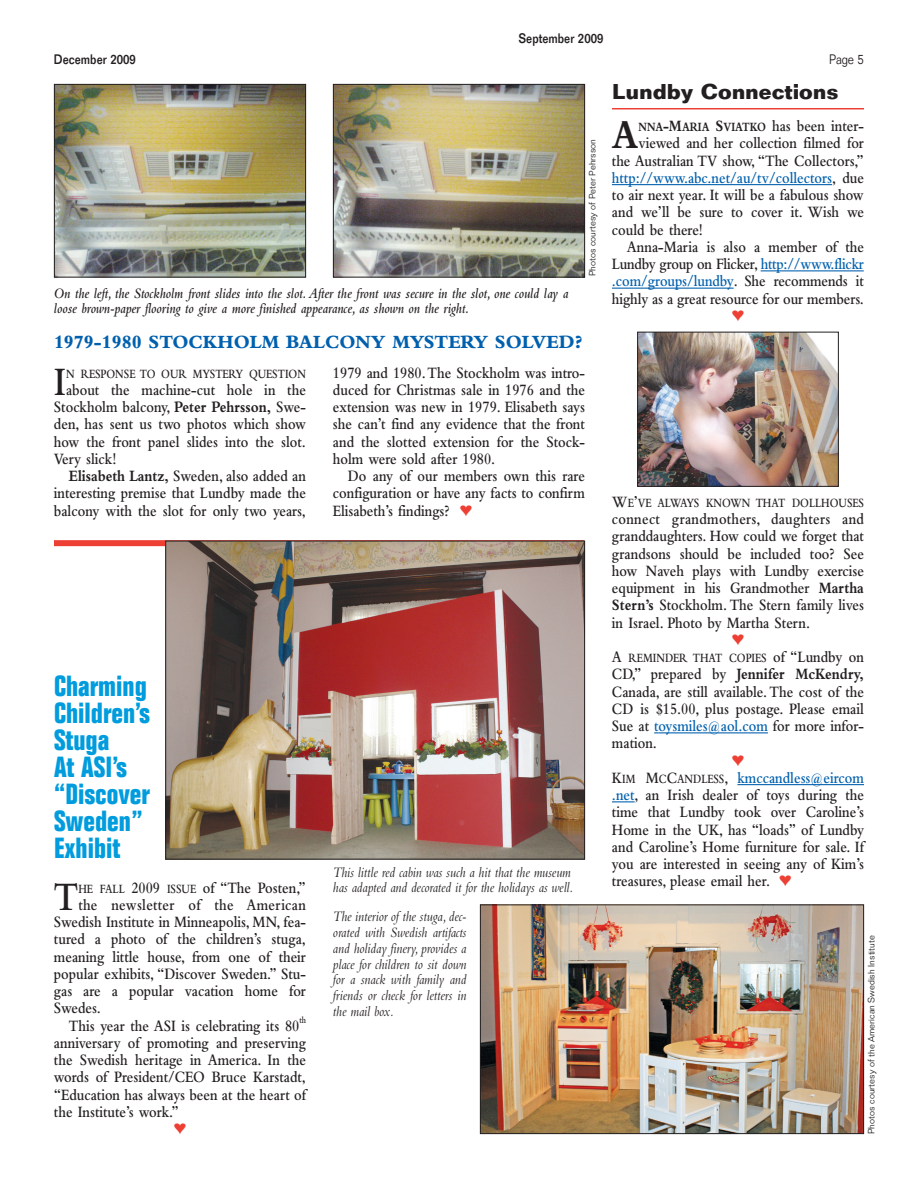
<style>
.page{position:relative;width:918px;height:1188px;background:#fff}
.page>*{position:absolute;margin:0;border:0;box-sizing:border-box;transform-origin:0 0}
.t1{font:600 42.15px "Bembo";color:#231f20;scale:.85 1}
.t2{font:700 42.15px "Bembo";color:#231f20;scale:.85 1}
.t3{font:700 condensed 28.5px/27px "Folio";color:#009cdd}
.t4{font:700 21px "Folio";color:#231f20}
.t5{font:800 19.5px "Bembo";color:#0160ae}
.t6{font:600 16.5px/17.2px "Bembo";color:#231f20;text-align:justify;scale:.85 1}
.t7{font:600 16.5px "Bembo";letter-spacing:.02em;color:#231f20;scale:.85 1}
.t8{font:italic 15px/15.8px "Bembo";color:#231f20;scale:.85 1}
.t9{font:italic 600 15px/15.8px "Bembo";color:#231f20;scale:.85 1}
.t10{font:500 13.5px "Folio";color:#231f20;scale:.85 1}
.t11{font:300 13.5px "Folio";color:#231f20;scale:.85 1}
.t12{font:600 13.2px "Bembo";color:#231f20;scale:.8 1}
.t13{font:700 13.2px "Bembo";color:#231f20;scale:.8 1}
.t14{font:600 9.9px "Bembo";color:#231f20;scale:.78 1}
.t15{font:300 9px "Folio";color:#231f20}
.s1{color:#ee3f34}
.s2{font-weight:700}
.s3{font-size:13.2px}
.s4{font-size:16.5px}
.s5{font-weight:600;font-size:16.5px}
.s6{color:#0160ae}
</style>
<div class="page">
<hr style="left:612px;top:108px;width:252px;height:1px;background:#ee3f34">
<hr style="left:612px;top:184px;width:220px;height:1px;background:#0160ae">
<hr style="left:761px;top:271px;width:103px;height:1px;background:#0160ae">
<hr style="left:612px;top:288px;width:122px;height:1px;background:#0160ae">
<hr style="left:659px;top:733px;width:109px;height:1px;background:#0160ae">
<hr style="left:737px;top:784px;width:127px;height:1px;background:#0160ae">
<svg style="left:612px;top:802px;width:23px;height:1px"></svg>
<img style="left:639px;top:334px;width:198px;height:151px">
<div style="left:637px;top:332px;width:202px;height:155px;border:1px solid #231f20"></div>
<img style="left:56px;top:86px;width:248px;height:190px">
<div style="left:54px;top:84px;width:252px;height:194px;border:1px solid #231f20"></div>
<img style="left:335px;top:86px;width:248px;height:190px">
<div style="left:333px;top:84px;width:252px;height:194px;border:1px solid #231f20"></div>
<div style="left:54px;top:540px;width:530px;height:6px;background:#ee3f34"></div>
<img style="left:482px;top:906px;width:380px;height:226px">
<div style="left:480px;top:904px;width:384px;height:230px;border:1px solid #231f20"></div>
<img style="left:167px;top:543px;width:416px;height:315px">
<div style="left:165px;top:541px;width:420px;height:319px;border:1px solid #231f20"></div>
<p class="t10" style="left:519px;top:33px;width:101px">September 2009</p>
<p class="t10" style="left:54px;top:54px;width:98px">December 2009</p>
<p class="t11" style="left:829px;top:54px;width:43px">Page 5</p>
<p class="t15" style="left:589px;top:276px;width:139px;rotate:-90deg">Photos courtesy of Peter Pehrsson</p>
<p class="t9" style="left:54px;top:286px;width:607px">On the left, the Stockholm front slides into the slot. After the front was secure in the slot, one could lay a loose brown-paper flooring to give a more finished appearance, as shown on the right.</p>
<p class="t5" style="left:54px;top:335px;width:530px">1979-1980 STOCKHOLM BALCONY MYSTERY SOLVED?</p>
<p class="t6" style="left:333px;top:365px;width:298px">1979 and 1980. The Stockholm was intro&shy;duced for Christmas sale in 1976 and the extension was new in 1979. Elisabeth says she can’t find any evidence that the front and the slotted extension for the Stock&shy;holm were sold after 1980.</p>
<p class="t6" style="left:333px;top:469px;width:298px;text-indent:15px">Do any of our members own this rare configuration or have any facts to confirm Elisabeth’s findings? <span class="s1">♥</span></p>
<h1 class="t1" style="left:54px;top:367px;width:16px">I</h1>
<p class="t12" style="left:66px;top:369px;width:301px">N RESPONSE TO OUR MYSTERY QUESTION</p>
<p class="t6" style="left:54px;top:383px;width:298px;text-indent:12px">about the machine-cut hole in the Stockholm balcony, <span class="s2">Peter Pehrsson,</span> Swe&shy;den, has sent us two photos which show how the front panel slides into the slot.<br>Very slick!</p>
<p class="t6" style="left:54px;top:469px;width:298px;text-indent:15px"><span class="s2">Elisabeth Lantz,</span> Sweden, also added an interesting premise that Lundby made the balcony with the slot for only two years,</p>
<h2 class="t3" style="left:54px;top:675px;width:98px">Charming<br>Children’s<br>Stuga<br>At ASI’s “Discover<br>Sweden”<br>Exhibit</h2>
<h1 class="t1" style="left:54px;top:882px;width:30px">T</h1>
<p class="t6" style="left:78px;top:880px;width:269px"><span class="s3">HE FALL</span> 2009 <span class="s3">ISSUE</span> of “The Posten,”</p>
<p class="t7" style="left:78px;top:899px;width:269px">the newsletter of the American</p>
<p class="t6" style="left:54px;top:915px;width:298px">Swedish Institute in Minneapolis, MN, fea-</p>
<p class="t6" style="left:54px;top:932px;width:298px">tured a photo of the children’s stuga,</p>
<p class="t6" style="left:54px;top:949px;width:298px">meaning little house, from one of their</p>
<p class="t6" style="left:54px;top:967px;width:298px">popular exhibits, “Discover Sweden.” Stu-</p>
<p class="t6" style="left:54px;top:984px;width:298px">gas are a popular vacation home for</p>
<p class="t6" style="left:54px;top:1001px;width:57px">Swedes.</p>
<p class="t6" style="left:69px;top:1018px;width:273px">This year the ASI is celebrating its 80</p>
<p class="t14" style="left:299px;top:1017px;width:10px">th</p>
<p class="t6" style="left:54px;top:1036px;width:298px">anniversary of promoting and preserving the Swedish heritage in America. In the words of President/CEO Bruce Karstadt, “Education has always been at the heart of the Institute’s work.”</p>
<p class="t8" style="left:333px;top:865px;width:284px">This little red cabin was such a hit that the museum has adapted and decorated it for the holidays as well.</p>
<p class="t8" style="left:333px;top:910px;width:159px;text-align:justify">The interior of the stuga, dec&shy;orated with Swedish artifacts and holiday finery, provides a place for children to sit down for a snack with family and friends or check for letters in the mail box.</p>
<p class="t4" style="left:612px;top:84px;width:228px">Lundby Connections</p>
<h1 class="t2" style="left:612px;top:120px;width:33px">A</h1>
<p class="t13" style="left:639px;top:122px;width:283px">NNA<span class="s4">-M</span>ARIA <span class="s4">S</span>VIATKO <span class="s5">has been inter-</span></p>
<p class="t6" style="left:612px;top:136px;width:298px;text-indent:26px">viewed and her collection filmed for the Australian TV show, “The Collectors,” <span class="s6">http://www.abc.net/au/tv/collectors</span>, due to air next year. It will be a fabulous show and we’ll be sure to cover it. Wish we could be there!</p>
<p class="t6" style="left:612px;top:240px;width:298px;text-indent:15px">Anna-Maria is also a member of the Lundby group on Flicker, <span class="s6">http://www.flickr .com/groups/lundby</span>. She recommends it highly as a great resource for our members.</p>
<p class="t12" style="left:612px;top:498px;width:317px"><span class="s4">W</span>E<span class="s4">’</span>VE ALWAYS KNOWN THAT DOLLHOUSES</p>
<p class="t6" style="left:612px;top:512px;width:298px">connect grandmothers, daughters and granddaughters. How could we forget that grandsons should be included too? See how Naveh plays with Lundby exercise equipment in his Grandmother <span class="s2">Martha Stern’s</span> Stockholm. The Stern family lives in Israel. Photo by Martha Stern.</p>
<p class="t12" style="left:612px;top:653px;width:316px"><span class="s4">A</span> REMINDER THAT COPIES <span class="s4">of “Lundby on</span></p>
<p class="t6" style="left:612px;top:667px;width:298px">CD,” prepared by <span class="s2">Jennifer McKendry, </span>Canada, are still available. The cost of the CD is $15.00, plus postage. Please email Sue at <span class="s6">toysmiles@aol.com</span> for more infor&shy;mation.</p>
<p class="t6" style="left:612px;top:771px;width:298px">K<span class="s3">IM</span> M<span class="s3">C</span>C<span class="s3">ANDLESS</span>, <span class="s6">kmccandless@eircom .net</span>, an Irish dealer of toys during the time that Lundby took over Caroline’s Home in the UK, has “loads” of Lundby and Caroline’s Home furniture for sale. If you are interested in seeing any of Kim’s treasures, please email her. <span class="s1">♥</span></p>
<p class="t15" style="left:868px;top:1134px;width:200px;rotate:-90deg">Photos courtesy of the American Swedish Institute</p>
</div>
